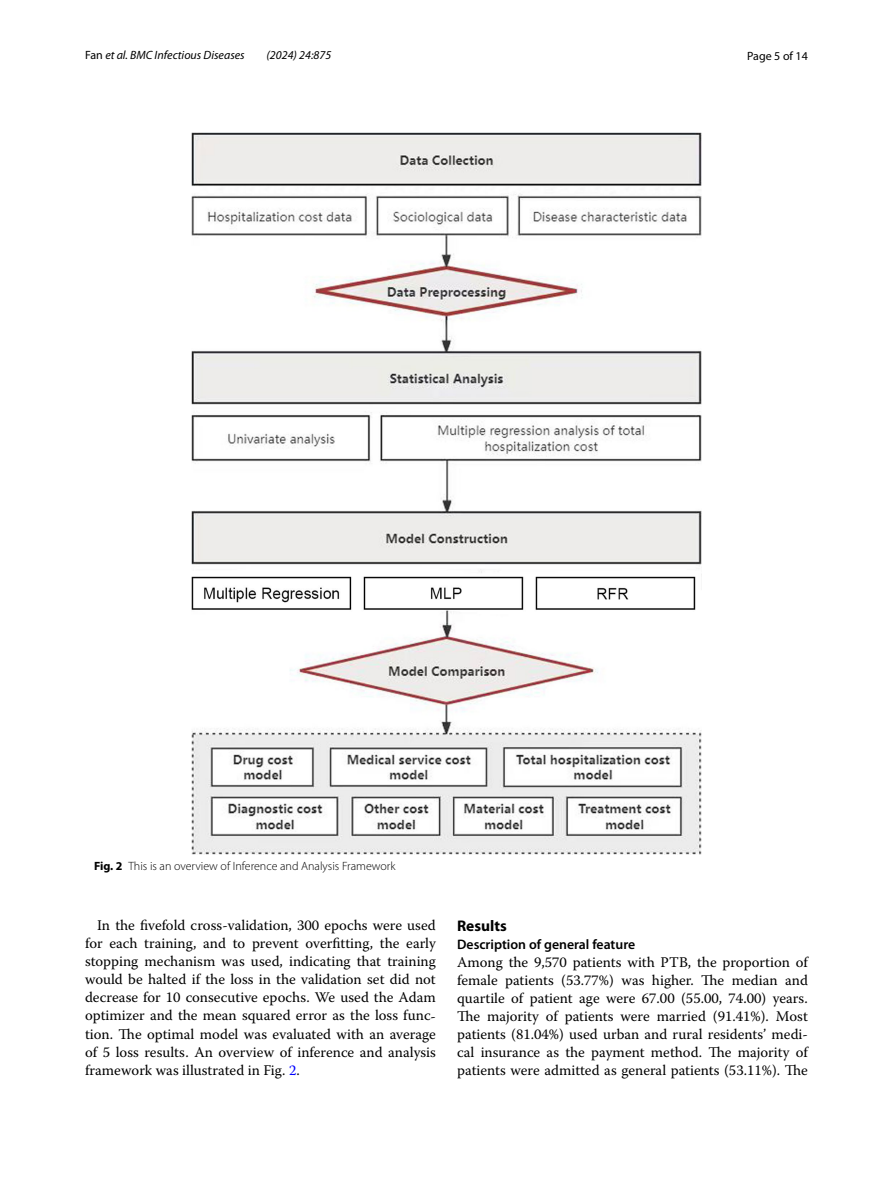
<style>
.page{position:relative;width:893px;height:1187px;background:#fff}
.page>*{position:absolute;margin:0;border:0;box-sizing:border-box;transform-origin:0 0}
.t1{font:700 15.45px "Myriad Pro";color:#000}
.t2{font:14.7px/18px "Warnock Pro";color:#000;text-align:justify}
.t3{font:600 13.8px "Myriad Pro";color:#000}
.t4{font:300 12px "Myriad Pro";color:#000}
.t5{font:italic 12px "Myriad Pro";color:#000}
.t6{font:12px "Myriad Pro";color:#000}
.s1{font-style:normal}
.s2{font-weight:700}
.s3{color:#00f}
</style>
<div class="page">
<img style="left:191px;top:133px;width:511px;height:721px">
<p class="t5" style="left:85px;top:48px;width:161px"><span class="s1">Fan</span> et al. BMC Infectious Diseases</p>
<p class="t5" style="left:267px;top:48px;width:66px">(2024) 24:875</p>
<p class="t6" style="left:747px;top:48px;width:62px">Page 5 of 14</p>
<p class="t4" style="left:94px;top:859px;width:303px"><span class="s2">Fig. 2</span> This is an overview of Inference and Analysis Framework</p>
<p class="t2" style="left:85px;top:916px;width:352px;text-indent:12px">In the fivefold cross-validation, 300 epochs were used for each training, and to prevent overfitting, the early stopping mechanism was used, indicating that training would be halted if the loss in the validation set did not decrease for 10 consecutive epochs. We used the Adam optimizer and the mean squared error as the loss func&shy;tion. The optimal model was evaluated with an average of 5 loss results. An overview of inference and analysis framework was illustrated in Fig. <span class="s3">2</span>.</p>
<p class="t1" style="left:457px;top:915px;width:51px">Results</p>
<p class="t3" style="left:457px;top:935px;width:180px">Description of general feature</p>
<p class="t2" style="left:457px;top:953px;width:352px">Among the 9,570 patients with PTB, the proportion of female patients (53.77%) was higher. The median and quartile of patient age were 67.00 (55.00, 74.00) years.<br>The majority of patients were married (91.41%). Most patients (81.04%) used urban and rural residents’ medi&shy;cal insurance as the payment method. The majority of patients were admitted as general patients (53.11%). The</p>
</div>
